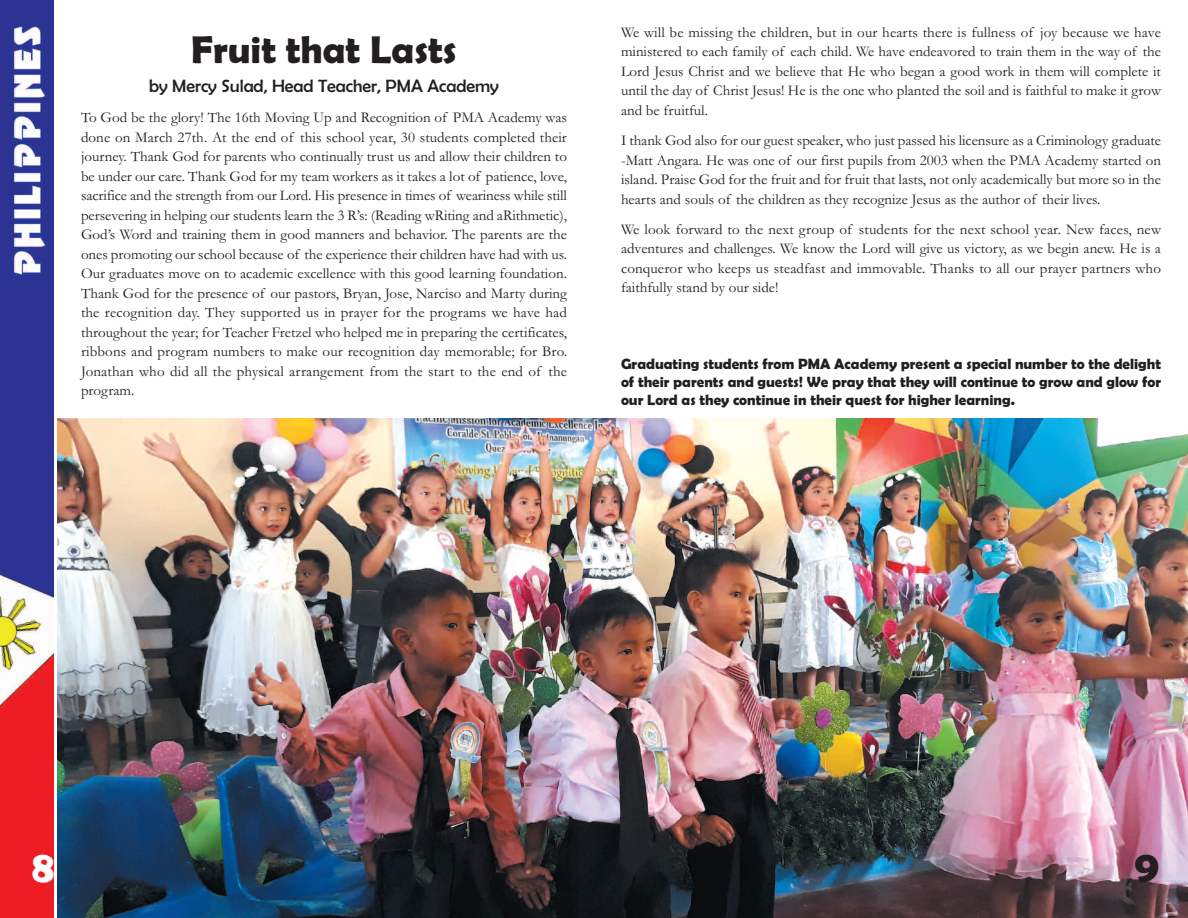
<style>
.page{position:relative;width:1188px;height:918px;background:#fff}
.page>*{position:absolute;margin:0;border:0;box-sizing:border-box;transform-origin:0 0}
.t1{font:700 45px "Berlin Sans FB Demi";color:#fff}
.t2{font:700 45px "Berlin Sans FB Demi";color:#231f20}
.t3{font:700 39px "Berlin Sans FB Demi";color:#231f20}
.t4{font:18px "Berlin Sans FB";color:#231f20}
.t5{font:15px/19.5px "Garamond";color:#231f20;text-align:justify}
.t6{font:700 15px/18px "Berlin Sans FB Demi";color:#231f20;text-align:justify}
</style>
<div class="page">
<img style="left:0;top:0;width:52px;height:918px">
<svg style="left:52px;top:0;width:2px;height:918px;background:#703979"></svg>
<img style="left:57px;top:418px;width:1131px;height:500px">
<h2 class="t3" style="left:191px;top:27px;width:267px">Fruit that Lasts</h2>
<p class="t4" style="left:149px;top:75px;width:351px">by Mercy Sulad, Head Teacher, PMA Academy</p>
<p class="t5" style="left:81px;top:107px;width:488px">To God be the glory! The 16th Moving Up and Recognition of PMA Academy was done on March 27th. At the end of this school year, 30 students completed their journey. Thank God for parents who continually trust us and allow their children to be under our care. Thank God for my team workers as it takes a lot of patience, love, sacrifice and the strength from our Lord. His presence in times of weariness while still persevering in helping our students learn the 3 R’s: (Reading wRiting and aRithmetic), God’s Word and training them in good manners and behavior. The parents are the ones promoting our school because of the experience their children have had with us.<br>Our graduates move on to academic excellence with this good learning foundation.<br>Thank God for the presence of our pastors, Bryan, Jose, Narciso and Marty during the recognition day. They supported us in prayer for the programs we have had throughout the year; for Teacher Fretzel who helped me in preparing the certificates, ribbons and program numbers to make our recognition day memorable; for Bro.<br>Jonathan who did all the physical arrangement from the start to the end of the program.</p>
<p class="t5" style="left:621px;top:22px;width:542px">We will be missing the children, but in our hearts there is fullness of joy because we have ministered to each family of each child. We have endeavored to train them in the way of the Lord Jesus Christ and we believe that He who began a good work in them will complete it until the day of Christ Jesus! He is the one who planted the soil and is faithful to make it grow and be fruitful.</p>
<p class="t5" style="left:621px;top:130px;width:542px">I thank God also for our guest speaker, who just passed his licensure as a Criminology graduate -Matt Angara. He was one of our first pupils from 2003 when the PMA Academy started on island. Praise God for the fruit and for fruit that lasts, not only academically but more so in the hearts and souls of the children as they recognize Jesus as the author of their lives.</p>
<p class="t5" style="left:621px;top:219px;width:542px">We look forward to the next group of students for the next school year. New faces, new adventures and challenges. We know the Lord will give us victory, as we begin anew. He is a conqueror who keeps us steadfast and immovable. Thanks to all our prayer partners who faithfully stand by our side!</p>
<p class="t6" style="left:621px;top:354px;width:542px">Graduating students from PMA Academy present a special number to the delight of their parents and guests! We pray that they will continue to grow and glow for our Lord as they continue in their quest for higher learning.</p>
<h1 class="t1" style="left:32px;top:840px;width:24px">8</h1>
<h1 class="t2" style="left:1134px;top:840px;width:27px">9</h1>
</div>
